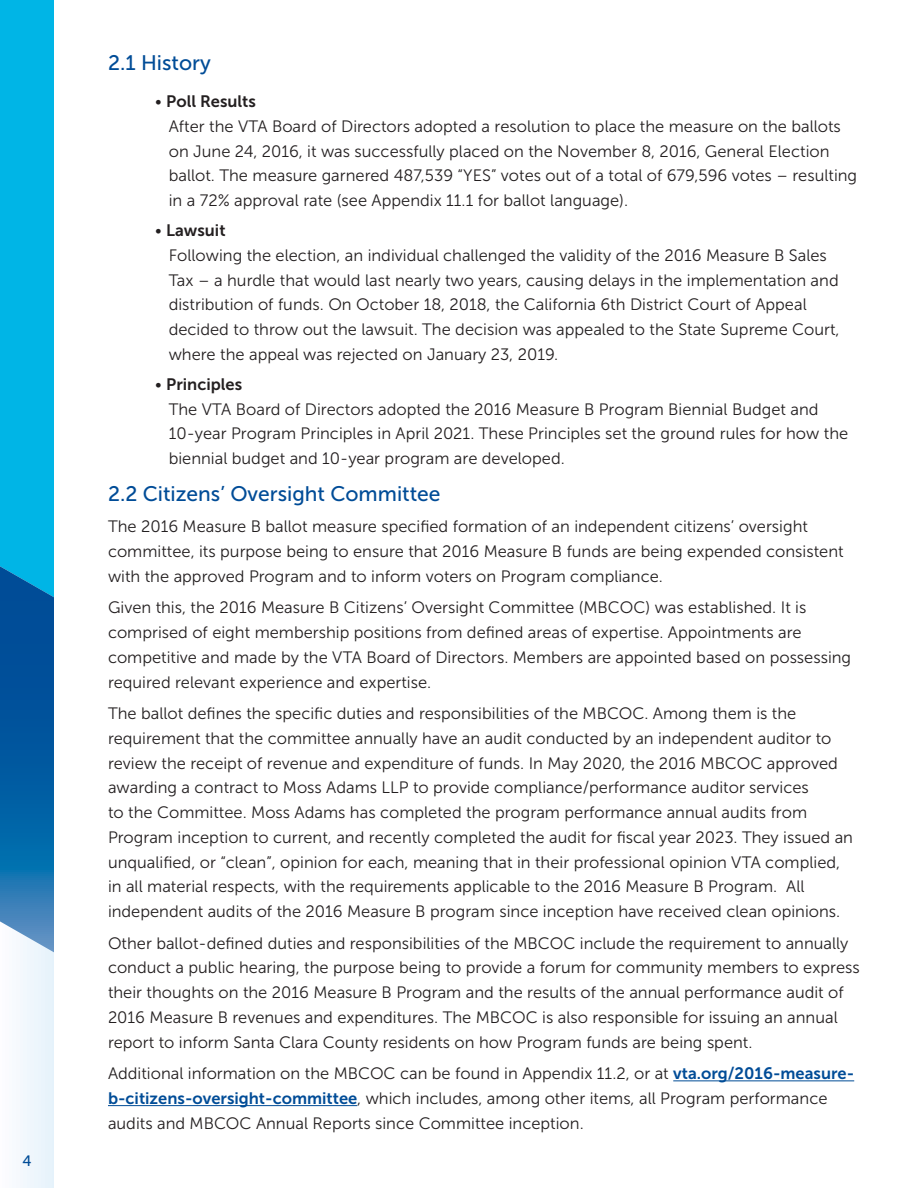
<style>
.page{position:relative;width:918px;height:1188px;background:#fff}
.page>*{position:absolute;margin:0;border:0;box-sizing:border-box;transform-origin:0 0}
.t1{font:21px "Museo Sans 500";color:#004c97}
.t2{font:16.5px/24.8px "Museo Sans 300";color:#231f20}
.t3{font:16.5px "Museo Sans 700";color:#231f20}
.t4{font:15px "Museo Sans 500";color:#004c97}
.s1{font-family:"Museo Sans 300"}
.s2{font-family:"Museo Sans 700";color:#004c97}
</style>
<div class="page">
<div style="left:0;top:0;width:54px;height:1188px;background:#f1f7fd"></div>
<svg style="left:0;top:0;width:54px;height:952px;background:#0896cd"></svg>
<hr style="left:673px;top:1080px;width:181px;height:1px;background:#004c97">
<hr style="left:108px;top:1105px;width:249px;height:1px;background:#004c97">
<p class="t4" style="left:22px;top:1153px;width:11px">4</p>
<p class="t1" style="left:108px;top:52px;width:104px">2.1 History</p>
<p class="t3" style="left:155px;top:92px;width:102px"><span class="s1">•</span> Poll Results</p>
<p class="t2" style="left:169px;top:114px;width:690px">After the VTA Board of Directors adopted a resolution to place the measure on the ballots on June 24, 2016, it was successfully placed on the November 8, 2016, General Election ballot. The measure garnered 487,539 “YES” votes out of a total of 679,596 votes – resulting in a 72% approval rate (see Appendix 11.1 for ballot language).</p>
<p class="t3" style="left:155px;top:221px;width:72px"><span class="s1">•</span> Lawsuit</p>
<p class="t2" style="left:169px;top:243px;width:672px">Following the election, an individual challenged the validity of the 2016 Measure B Sales Tax – a hurdle that would last nearly two years, causing delays in the implementation and distribution of funds. On October 18, 2018, the California 6th District Court of Appeal decided to throw out the lawsuit. The decision was appealed to the State Supreme Court, where the appeal was rejected on January 23, 2019.</p>
<p class="t3" style="left:155px;top:375px;width:88px"><span class="s1">•</span> Principles</p>
<p class="t2" style="left:169px;top:397px;width:681px">The VTA Board of Directors adopted the 2016 Measure B Program Biennial Budget and<br>10-year Program Principles in April 2021. These Principles set the ground rules for how the biennial budget and 10-year program are developed.</p>
<p class="t1" style="left:108px;top:482px;width:334px">2.2 Citizens’ Oversight Committee</p>
<p class="t2" style="left:108px;top:515px;width:737px">The 2016 Measure B ballot measure specified formation of an independent citizens’ oversight committee, its purpose being to ensure that 2016 Measure B funds are being expended consistent with the approved Program and to inform voters on Program compliance.</p>
<p class="t2" style="left:108px;top:596px;width:745px">Given this, the 2016 Measure B Citizens’ Oversight Committee (MBCOC) was established. It is comprised of eight membership positions from defined areas of expertise. Appointments are competitive and made by the VTA Board of Directors. Members are appointed based on possessing required relevant experience and expertise.</p>
<p class="t2" style="left:108px;top:701px;width:747px">The ballot defines the specific duties and responsibilities of the MBCOC. Among them is the requirement that the committee annually have an audit conducted by an independent auditor to review the receipt of revenue and expenditure of funds. In May 2020, the 2016 MBCOC approved awarding a contract to Moss Adams LLP to provide compliance/performance auditor services<br>to the Committee. Moss Adams has completed the program performance annual audits from Program inception to current, and recently completed the audit for fiscal year 2023. They issued an unqualified, or “clean”, opinion for each, meaning that in their professional opinion VTA complied, in all material respects, with the requirements applicable to the 2016 Measure B Program. All independent audits of the 2016 Measure B program since inception have received clean opinions.</p>
<p class="t2" style="left:108px;top:931px;width:753px">Other ballot-defined duties and responsibilities of the MBCOC include the requirement to annually conduct a public hearing, the purpose being to provide a forum for community members to express their thoughts on the 2016 Measure B Program and the results of the annual performance audit of 2016 Measure B revenues and expenditures. The MBCOC is also responsible for issuing an annual report to inform Santa Clara County residents on how Program funds are being spent.</p>
<p class="t2" style="left:108px;top:1061px;width:748px">Additional information on the MBCOC can be found in Appendix 11.2, or at <span class="s2">vta.org/2016-measure&shy;b-citizens-oversight-committee</span>, which includes, among other items, all Program performance audits and MBCOC Annual Reports since Committee inception.</p>
</div>
